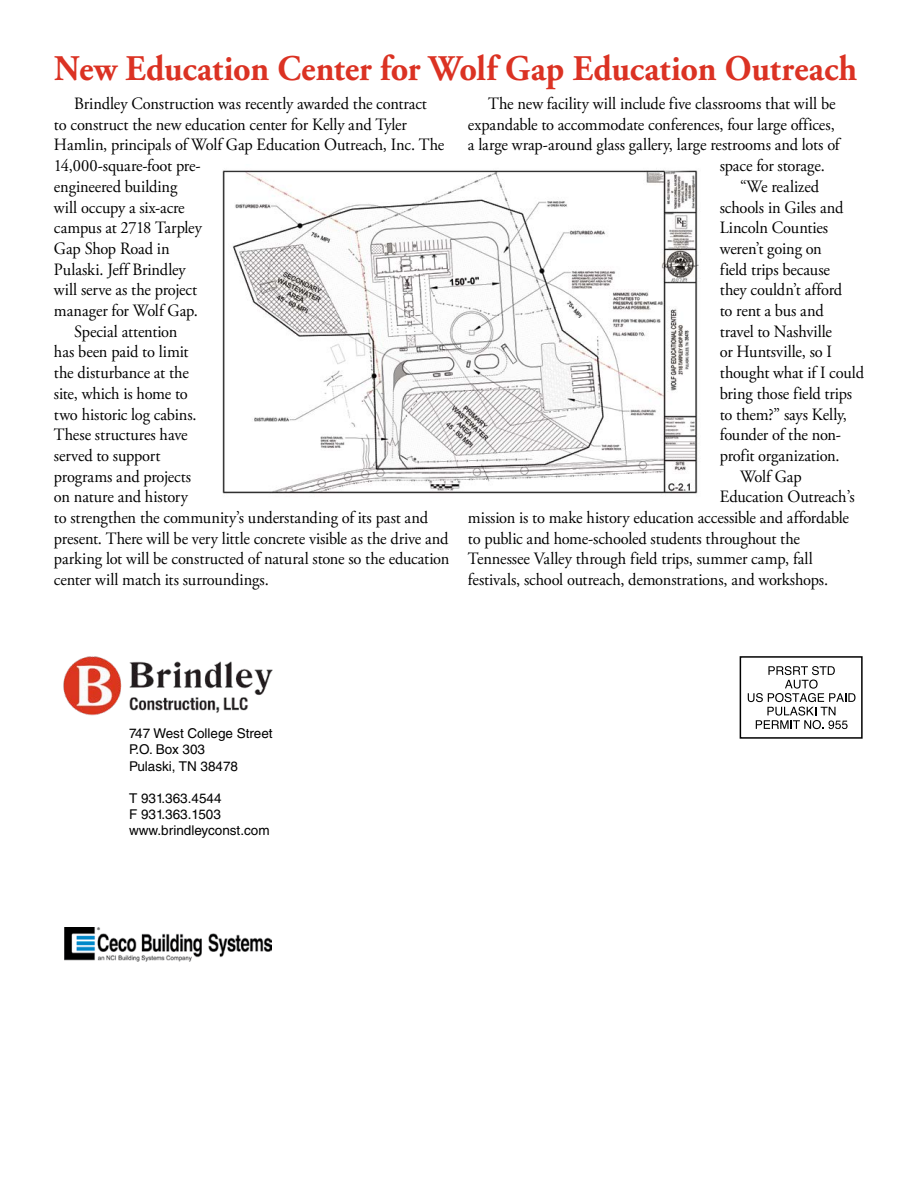
<style>
.page{position:relative;width:918px;height:1188px;background:#fff}
.page>*{position:absolute;margin:0;border:0;box-sizing:border-box;transform-origin:0 0}
.t1{font:700 36px "Adobe Garamond Pro";color:#db3223;scale:.95 1}
.t2{font:17.25px "Adobe Garamond Pro";letter-spacing:-.01em;color:#000;scale:.95 1}
.t3{font:13.5px/16.2px "Helvetica LT Std";color:#000}
</style>
<div class="page">
<img style="left:64px;top:928px;width:208px;height:34px">
<img style="left:63px;top:656px;width:210px;height:60px">
<div style="left:740px;top:656px;width:123px;height:83px;border:2px solid #000"></div>
<svg style="left:748px;top:666px;width:108px;height:63px"></svg>
<img style="left:222px;top:170px;width:477px;height:324px">
<h1 class="t1" style="left:54px;top:48px;width:847px">New Education Center for Wolf Gap Education Outreach</h1>
<p class="t2" style="left:74px;top:93px;width:373px">Brindley Construction was recently awarded the contract</p>
<p class="t2" style="left:54px;top:114px;width:373px">to construct the new education center for Kelly and Tyler</p>
<p class="t2" style="left:54px;top:135px;width:412px">Hamlin, principals of Wolf Gap Education Outreach, Inc. The</p>
<p class="t2" style="left:54px;top:155px;width:156px">14,000-square-foot pre-</p>
<p class="t2" style="left:54px;top:176px;width:131px">engineered building</p>
<p class="t2" style="left:54px;top:197px;width:139px">will occupy a six-acre</p>
<p class="t2" style="left:54px;top:217px;width:157px">campus at 2718 Tarpley</p>
<p class="t2" style="left:54px;top:238px;width:123px">Gap Shop Road in</p>
<p class="t2" style="left:54px;top:259px;width:140px">Pulaski. Jeff Brindley</p>
<p class="t2" style="left:54px;top:280px;width:152px">will serve as the project</p>
<p class="t2" style="left:54px;top:300px;width:153px">manager for Wolf Gap.</p>
<p class="t2" style="left:74px;top:321px;width:110px">Special attention</p>
<p class="t2" style="left:54px;top:342px;width:143px">has been paid to limit</p>
<p class="t2" style="left:54px;top:362px;width:143px">the disturbance at the</p>
<p class="t2" style="left:54px;top:383px;width:142px">site, which is home to</p>
<p class="t2" style="left:54px;top:404px;width:152px">two historic log cabins.</p>
<p class="t2" style="left:54px;top:424px;width:142px">These structures have</p>
<p class="t2" style="left:54px;top:445px;width:113px">served to support</p>
<p class="t2" style="left:54px;top:466px;width:146px">programs and projects</p>
<p class="t2" style="left:54px;top:487px;width:143px">on nature and history</p>
<p class="t2" style="left:54px;top:507px;width:395px">to strengthen the community’s understanding of its past and</p>
<p class="t2" style="left:54px;top:528px;width:417px">present. There will be very little concrete visible as the drive and</p>
<p class="t2" style="left:54px;top:549px;width:418px">parking lot will be constructed of natural stone so the education</p>
<p class="t2" style="left:54px;top:569px;width:228px">center will match its surroundings.</p>
<p class="t2" style="left:488px;top:93px;width:367px">The new facility will include five classrooms that will be</p>
<p class="t2" style="left:468px;top:114px;width:388px">expandable to accommodate conferences, four large offices,</p>
<p class="t2" style="left:468px;top:135px;width:393px">a large wrap-around glass gallery, large restrooms and lots of</p>
<p class="t2" style="left:720px;top:155px;width:112px">space for storage.</p>
<p class="t2" style="left:740px;top:176px;width:85px">“We realized</p>
<p class="t2" style="left:720px;top:197px;width:132px">schools in Giles and</p>
<p class="t2" style="left:720px;top:217px;width:116px">Lincoln Counties</p>
<p class="t2" style="left:720px;top:238px;width:109px">weren’t going on</p>
<p class="t2" style="left:720px;top:259px;width:118px">field trips because</p>
<p class="t2" style="left:720px;top:280px;width:130px">they couldn’t afford</p>
<p class="t2" style="left:720px;top:300px;width:111px">to rent a bus and</p>
<p class="t2" style="left:720px;top:321px;width:120px">travel to Nashville</p>
<p class="t2" style="left:720px;top:342px;width:120px">or Huntsville, so I</p>
<p class="t2" style="left:720px;top:362px;width:153px">thought what if I could</p>
<p class="t2" style="left:720px;top:383px;width:141px">bring those field trips</p>
<p class="t2" style="left:720px;top:404px;width:135px">to them?” says Kelly,</p>
<p class="t2" style="left:720px;top:424px;width:129px">founder of the non-</p>
<p class="t2" style="left:720px;top:445px;width:128px">profit organization.</p>
<p class="t2" style="left:740px;top:466px;width:66px">Wolf Gap</p>
<p class="t2" style="left:720px;top:487px;width:144px">Education Outreach’s</p>
<p class="t2" style="left:468px;top:507px;width:403px">mission is to make history education accessible and affordable</p>
<p class="t2" style="left:468px;top:528px;width:351px">to public and home-schooled students throughout the</p>
<p class="t2" style="left:468px;top:549px;width:364px">Tennessee Valley through field trips, summer camp, fall</p>
<p class="t2" style="left:468px;top:569px;width:381px">festivals, school outreach, demonstrations, and workshops.</p>
<p class="t3" style="left:129px;top:725px;width:145px">747 West College Street<br>P.O. Box 303<br>Pulaski, TN 38478</p>
<p class="t3" style="left:129px;top:790px;width:142px">T 931.363.4544<br>F 931.363.1503 www.brindleyconst.com</p>
</div>
